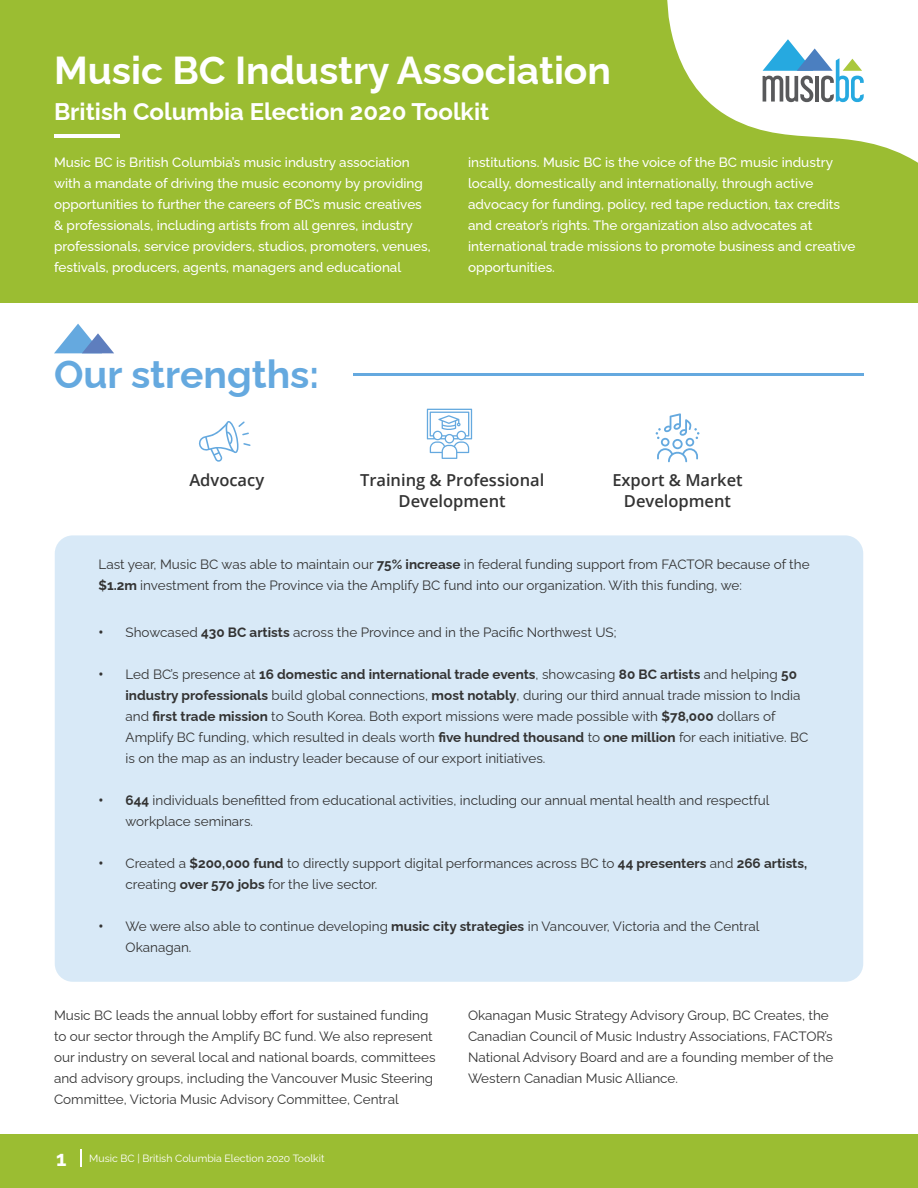
<style>
.page{position:relative;width:918px;height:1188px;background:#fff}
.page>*{position:absolute;margin:0;border:0;box-sizing:border-box;transform-origin:0 0}
.t1{font:700 39px "Raleway";color:#fff}
.t2{font:700 39px "Raleway";color:#65a9df}
.t3{font:700 24px "Raleway";color:#fff}
.t4{font:600 16.5px/21px "Open Sans";color:#333;text-align:center}
.t5{font:13.5px/21px "Raleway";color:#333}
.t6{font:500 13.5px/21px "Raleway";color:#fff}
.t7{font:10.5px "Raleway";color:#fff}
.s1{font-weight:700}
.s2{font-family:"Open Sans"}
.s3{font-weight:700;font-size:21px}
</style>
<div class="page">
<div style="left:0;top:1134px;width:917px;height:54px;background:#9bbd32"></div>
<svg style="left:80px;top:1149px;width:1px;height:17px"></svg>
<div style="left:0;top:0;width:918px;height:303px;background:#9bbd32"></div>
<div style="left:55px;top:535px;width:808px;height:447px;background:#d8e9f7;border-radius:18px"></div>
<svg style="left:667px;top:0;width:251px;height:163px;fill:#fff"></svg>
<svg style="left:763px;top:33px;width:117px;height:69px;background:#c1d7e1"></svg>
<svg style="left:427px;top:409px;width:45px;height:50px"></svg>
<svg style="left:198px;top:421px;width:53px;height:41px"></svg>
<svg style="left:656px;top:413px;width:43px;height:49px"></svg>
<hr style="left:54px;top:135px;width:66px;height:3px;background:#fff">
<hr style="left:353px;top:373px;width:510px;height:3px;background:#65a9df">
<svg style="left:54px;top:324px;width:60px;height:29px"></svg>
<h1 class="t1" style="left:54px;top:40px;width:559px">Music BC Industry Association</h1>
<h2 class="t3" style="left:54px;top:92px;width:437px">British Columbia Election 2020 Toolkit</h2>
<p class="t6" style="left:54px;top:150px;width:378px">Music BC is British Columbia’s music industry association with a mandate of driving the music economy by providing opportunities to further the careers of BC’s music creatives &amp; professionals, including artists from all genres, industry professionals, service providers, studios, promoters, venues, festivals, producers, agents, managers and educational</p>
<p class="t6" style="left:468px;top:150px;width:389px">institutions. Music BC is the voice of the BC music industry locally, domestically and internationally, through active advocacy for funding, policy, red tape reduction, tax credits and creator’s rights. The organization also advocates at international trade missions to promote business and creative opportunities.</p>
<h1 class="t2" style="left:54px;top:343px;width:267px">Our strengths:</h1>
<p class="t4" style="left:360px;top:469px;width:186px">Training &amp; Professional<br>Development</p>
<p class="t4" style="left:189px;top:469px;width:76px">Advocacy</p>
<p class="t4" style="left:612px;top:469px;width:132px">Export &amp; Market<br>Development</p>
<p class="t5" style="left:99px;top:553px;width:713px">Last year, Music BC was able to maintain our <span class="s1">75% increase</span> in federal funding support from FACTOR because of the <span class="s1">$1.2m</span> investment from the Province via the Amplify BC fund into our organization. With this funding, we:</p>
<p class="t5" style="left:99px;top:620px;width:519px"><span class="s2">•</span> Showcased <span class="s1">430 BC artists</span> across the Province and in the Pacific Northwest US;</p>
<p class="t5" style="left:126px;top:662px;width:684px;text-indent:-27px"><span class="s2">•</span> Led BC’s presence at <span class="s1">16 domestic and international trade events</span>, showcasing <span class="s1">80 BC artists</span> and helping <span class="s1">50 industry professionals</span> build global connections, <span class="s1">most notably</span>, during our third annual trade mission to India and <span class="s1">first trade mission</span> to South Korea. Both export missions were made possible with <span class="s1">$78,000</span> dollars of Amplify BC funding, which resulted in deals worth <span class="s1">five hundred thousand</span> to <span class="s1">one million</span> for each initiative. BC is on the map as an industry leader because of our export initiatives.</p>
<p class="t5" style="left:126px;top:788px;width:646px;text-indent:-27px"><span class="s2">•</span> <span class="s1">644</span> individuals benefitted from educational activities, including our annual mental health and respectful workplace seminars.</p>
<p class="t5" style="left:126px;top:851px;width:683px;text-indent:-27px"><span class="s2">•</span> Created a <span class="s1">$200,000 fund</span> to directly support digital performances across BC to <span class="s1">44 presenters</span> and <span class="s1">266 artists, </span>creating <span class="s1">over 570 jobs</span> for the live sector.</p>
<p class="t5" style="left:126px;top:914px;width:635px;text-indent:-27px"><span class="s2">•</span> We were also able to continue developing <span class="s1">music city strategies</span> in Vancouver, Victoria and the Central<br>Okanagan.</p>
<p class="t5" style="left:54px;top:1003px;width:383px">Music BC leads the annual lobby effort for sustained funding to our sector through the Amplify BC fund. We also represent our industry on several local and national boards, committees and advisory groups, including the Vancouver Music Steering Committee, Victoria Music Advisory Committee, Central</p>
<p class="t5" style="left:468px;top:1003px;width:367px">Okanagan Music Strategy Advisory Group, BC Creates, the Canadian Council of Music Industry Associations, FACTOR’s National Advisory Board and are a founding member of the Western Canadian Music Alliance.</p>
<p class="t7" style="left:56px;top:1150px;width:270px"><span class="s3">1</span> Music BC | British Columbia Election 2020 Toolkit</p>
</div>
